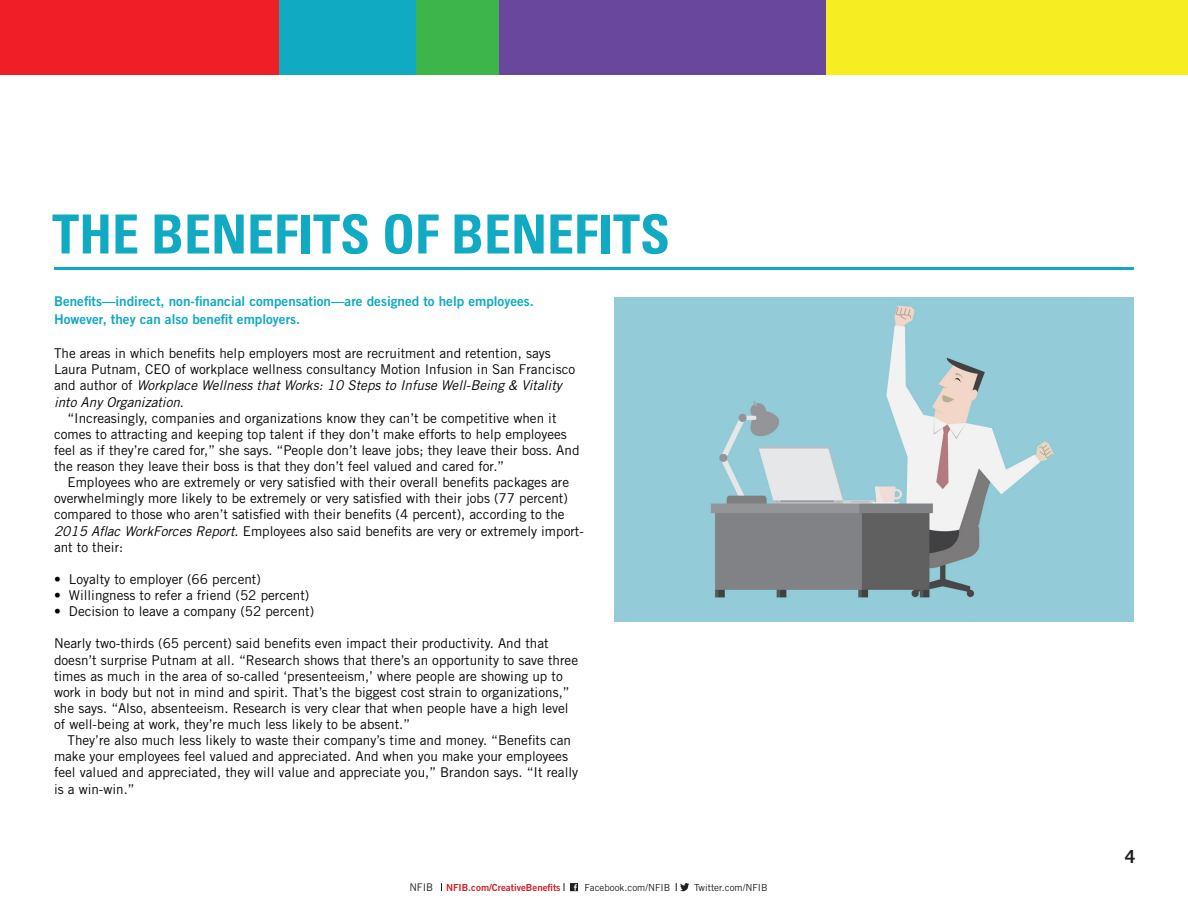
<style>
.page{position:relative;width:1188px;height:918px;background:#fff}
.page>*{position:absolute;margin:0;border:0;box-sizing:border-box;transform-origin:0 0}
.t1{font:700 condensed 54px "Univers LT Std";color:#10aac3}
.t2{font:700 18px "Trade Gothic LT Std";color:#231f20}
.t3{font:13.5px/16.2px "Trade Gothic LT Std";color:#040503}
.t4{font:13.5px/18px "Trade Gothic LT Std Bd 2";color:#10aac3}
.t5{font:9.75px "Trade Gothic LT Std";color:#231f20}
.t6{font:9.75px "Trade Gothic LT Std Bd 2";color:#d1232a}
.s1{font-style:italic}
.s2{font-family:"Trade Gothic LT Std";font-size:10.5px;color:#231f20}
</style>
<div class="page">
<div style="left:0;top:0;width:279px;height:74px;background:#ee2026"></div>
<div style="left:279px;top:0;width:137px;height:74px;background:#10aac3"></div>
<div style="left:416px;top:0;width:84px;height:74px;background:#3db54a"></div>
<div style="left:500px;top:0;width:327px;height:74px;background:#69479c"></div>
<div style="left:827px;top:0;width:361px;height:74px;background:#f7ee22"></div>
<hr style="left:54px;top:267px;width:1080px;height:3px;background:#10aac3">
<div style="left:615px;top:298px;width:519px;height:324px;background:#93cbd8"></div>
<img style="left:710px;top:305px;width:344px;height:293px">
<svg style="left:676px;top:883px;width:13px;height:8px"></svg>
<div style="left:570px;top:883px;width:8px;height:8px;background:#231f20"></div>
<svg style="left:574px;top:884px;width:3px;height:7px"></svg>
<p class="t1" style="left:52px;top:201px;width:619px">THE BENEFITS OF BENEFITS</p>
<p class="t4" style="left:54px;top:292px;width:482px">Benefits—indirect, non-financial compensation—are designed to help employees.<br>However, they can also benefit employers.</p>
<p class="t3" style="left:54px;top:345px;width:523px">The areas in which benefits help employers most are recruitment and retention, says Laura Putnam, CEO of workplace wellness consultancy Motion Infusion in San Francisco and author of <span class="s1">Workplace Wellness that Works: 10 Steps to Infuse Well-Being &amp; Vitality into Any Organization</span>.</p>
<p class="t3" style="left:54px;top:410px;width:527px;text-indent:14px">“Increasingly, companies and organizations know they can’t be competitive when it comes to attracting and keeping top talent if they don’t make efforts to help employees feel as if they’re cared for,” she says. “People don’t leave jobs; they leave their boss. And the reason they leave their boss is that they don’t feel valued and cared for.”</p>
<p class="t3" style="left:54px;top:474px;width:531px;text-indent:14px">Employees who are extremely or very satisfied with their overall benefits packages are overwhelmingly more likely to be extremely or very satisfied with their jobs (77 percent) compared to those who aren’t satisfied with their benefits (4 percent), according to the <span class="s1">2015 Aflac WorkForces Report</span>. Employees also said benefits are very or extremely import&shy;ant to their:</p>
<p class="t3" style="left:54px;top:571px;width:208px">• Loyalty to employer (66 percent)</p>
<p class="t3" style="left:54px;top:587px;width:257px">• Willingness to refer a friend (52 percent)</p>
<p class="t3" style="left:54px;top:603px;width:262px">• Decision to leave a company (52 percent)</p>
<p class="t3" style="left:54px;top:635px;width:526px">Nearly two-thirds (65 percent) said benefits even impact their productivity. And that doesn’t surprise Putnam at all. “Research shows that there’s an opportunity to save three times as much in the area of so-called ‘presenteeism,’ where people are showing up to work in body but not in mind and spirit. That’s the biggest cost strain to organizations,” she says. “Also, absenteeism. Research is very clear that when people have a high level of well-being at work, they’re much less likely to be absent.”</p>
<p class="t3" style="left:54px;top:732px;width:526px;text-indent:14px">They’re also much less likely to waste their company’s time and money. “Benefits can make your employees feel valued and appreciated. And when you make your employees feel valued and appreciated, they will value and appreciate you,” Brandon says. “It really is a win-win.”</p>
<p class="t6" style="left:409px;top:881px;width:153px"><span class="s2">NFIB</span> NFIB.com/CreativeBenefits</p>
<p class="t5" style="left:584px;top:881px;width:87px">Facebook.com/NFIB</p>
<p class="t5" style="left:694px;top:881px;width:75px">Twitter.com/NFIB</p>
<p class="t2" style="left:1125px;top:846px;width:12px">4</p>
</div>
